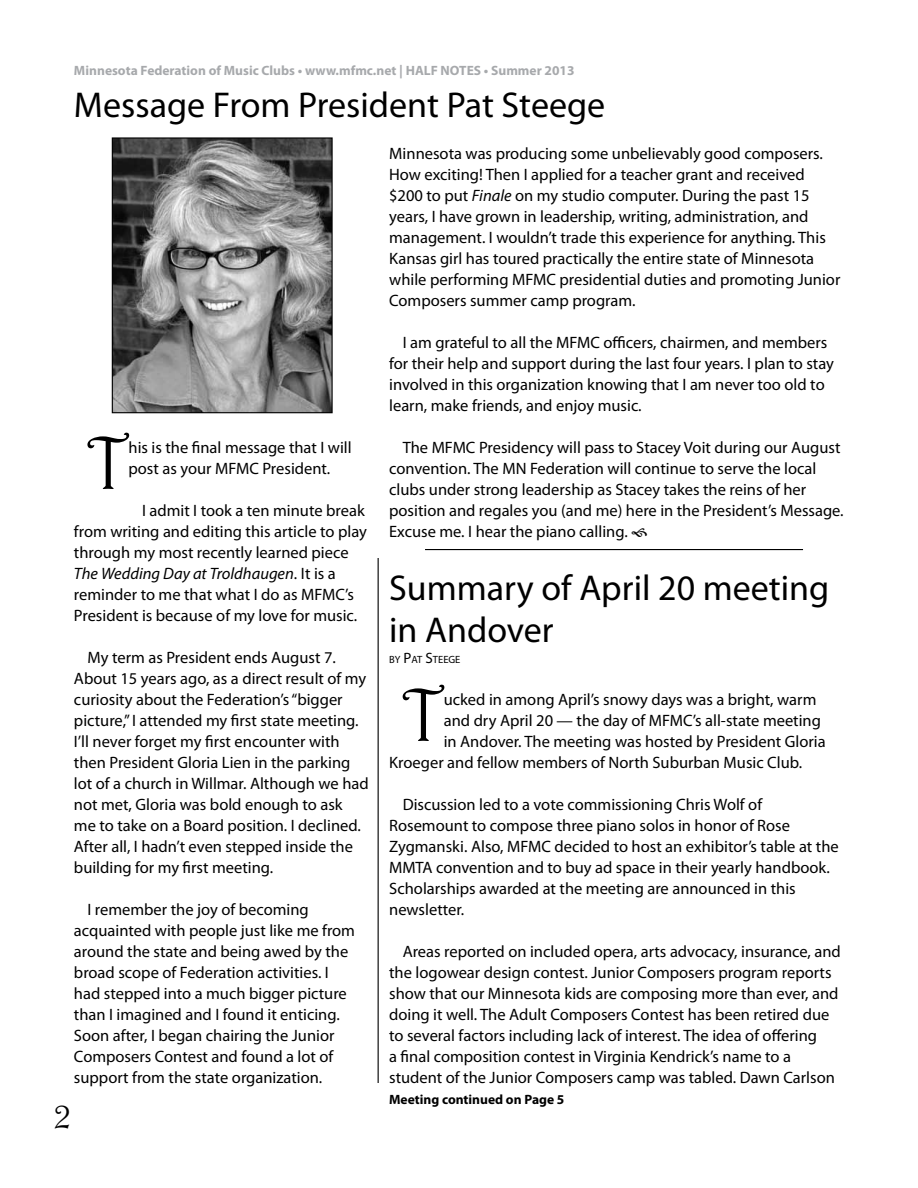
<style>
.page{position:relative;width:918px;height:1188px;background:#fff}
.page>*{position:absolute;margin:0;border:0;box-sizing:border-box;transform-origin:0 0}
.t1{font:75.15px "Harrington";color:#000}
.t2{font:36px/42px "Myriad Pro";color:#000}
.t3{font:36px "Harrington";color:#000}
.t4{font:16.5px/21px "Myriad Pro";color:#000}
.t5{font:700 13.5px "Myriad Pro";color:#a7a9ac}
.t6{font:700 13.5px "Myriad Pro";color:#000}
.t7{font:10.5px "Myriad Pro";color:#000}
.s1{font-style:italic}
.s2{font-size:15px}
</style>
<div class="page">
<img style="left:114px;top:139px;width:217px;height:272px">
<div style="left:112px;top:137px;width:221px;height:276px;border:1px solid #000"></div>
<hr style="left:378px;top:558px;width:1px;height:525px;background:#000">
<hr style="left:425px;top:549px;width:378px;height:1px;background:#000">
<p class="t5" style="left:74px;top:62px;width:502px">Minnesota Federation of Music Clubs • www.mfmc.net | HALF NOTES • Summer 2013</p>
<h2 class="t2" style="left:74px;top:83px;width:533px">Message From President Pat Steege</h2>
<h1 class="t1" style="left:87px;top:418px;width:42px">T</h1>
<p class="t4" style="left:129px;top:437px;width:225px">his is the final message that I will post as your MFMC President.</p>
<p class="t4" style="left:74px;top:500px;width:295px;text-indent:68px">I admit I took a ten minute break from writing and editing this article to play through my most recently learned piece <span class="s1">The Wedding Day at Troldhaugen</span>. It is a reminder to me that what I do as MFMC’s President is because of my love for music.</p>
<p class="t4" style="left:74px;top:647px;width:296px;text-indent:13px">My term as President ends August 7.<br>About 15 years ago, as a direct result of my curiosity about the Federation’s “bigger picture,” I attended my first state meeting.<br>I’ll never forget my first encounter with then President Gloria Lien in the parking lot of a church in Willmar. Although we had not met, Gloria was bold enough to ask me to take on a Board position. I declined.<br>After all, I hadn’t even stepped inside the building for my first meeting.</p>
<p class="t4" style="left:74px;top:899px;width:283px;text-indent:13px">I remember the joy of becoming acquainted with people just like me from around the state and being awed by the broad scope of Federation activities. I had stepped into a much bigger picture than I imagined and I found it enticing.<br>Soon after, I began chairing the Junior Composers Contest and found a lot of support from the state organization.</p>
<h2 class="t3" style="left:54px;top:1094px;width:19px">2</h2>
<p class="t4" style="left:389px;top:143px;width:453px">Minnesota was producing some unbelievably good composers.<br>How exciting! Then I applied for a teacher grant and received $200 to put <span class="s1">Finale</span> on my studio computer. During the past 15 years, I have grown in leadership, writing, administration, and management. I wouldn’t trade this experience for anything. This Kansas girl has toured practically the entire state of Minnesota while performing MFMC presidential duties and promoting Junior Composers summer camp program.</p>
<p class="t4" style="left:389px;top:332px;width:446px;text-indent:13px">I am grateful to all the MFMC officers, chairmen, and members for their help and support during the last four years. I plan to stay involved in this organization knowing that I am never too old to learn, make friends, and enjoy music.</p>
<p class="t4" style="left:389px;top:437px;width:456px;text-indent:13px">The MFMC Presidency will pass to Stacey Voit during our August convention. The MN Federation will continue to serve the local clubs under strong leadership as Stacey takes the reins of her position and regales you (and me) here in the President’s Message.<br>Excuse me. I hear the piano calling.</p>
<h2 class="t2" style="left:389px;top:566px;width:442px">Summary of April 20 meeting in Andover</h2>
<p class="t7" style="left:389px;top:653px;width:73px">BY <span class="s2">P</span>AT <span class="s2">S</span>TEEGE</p>
<h1 class="t1" style="left:402px;top:670px;width:42px">T</h1>
<p class="t4" style="left:444px;top:689px;width:374px">ucked in among April’s snowy days was a bright, warm</p>
<p class="t4" style="left:444px;top:710px;width:379px">and dry April 20 — the day of MFMC’s all-state meeting</p>
<p class="t4" style="left:444px;top:731px;width:383px">in Andover. The meeting was hosted by President Gloria</p>
<p class="t4" style="left:389px;top:752px;width:415px">Kroeger and fellow members of North Suburban Music Club.</p>
<p class="t4" style="left:389px;top:794px;width:451px;text-indent:13px">Discussion led to a vote commissioning Chris Wolf of Rosemount to compose three piano solos in honor of Rose Zygmanski. Also, MFMC decided to host an exhibitor’s table at the MMTA convention and to buy ad space in their yearly handbook.<br>Scholarships awarded at the meeting are announced in this newsletter.</p>
<p class="t4" style="left:389px;top:941px;width:453px;text-indent:13px">Areas reported on included opera, arts advocacy, insurance, and the logowear design contest. Junior Composers program reports show that our Minnesota kids are composing more than ever, and doing it well. The Adult Composers Contest has been retired due to several factors including lack of interest. The idea of offering<br>a final composition contest in Virginia Kendrick’s name to a student of the Junior Composers camp was tabled. Dawn Carlson</p>
<p class="t6" style="left:389px;top:1091px;width:177px">Meeting continued on Page 5</p>
</div>
